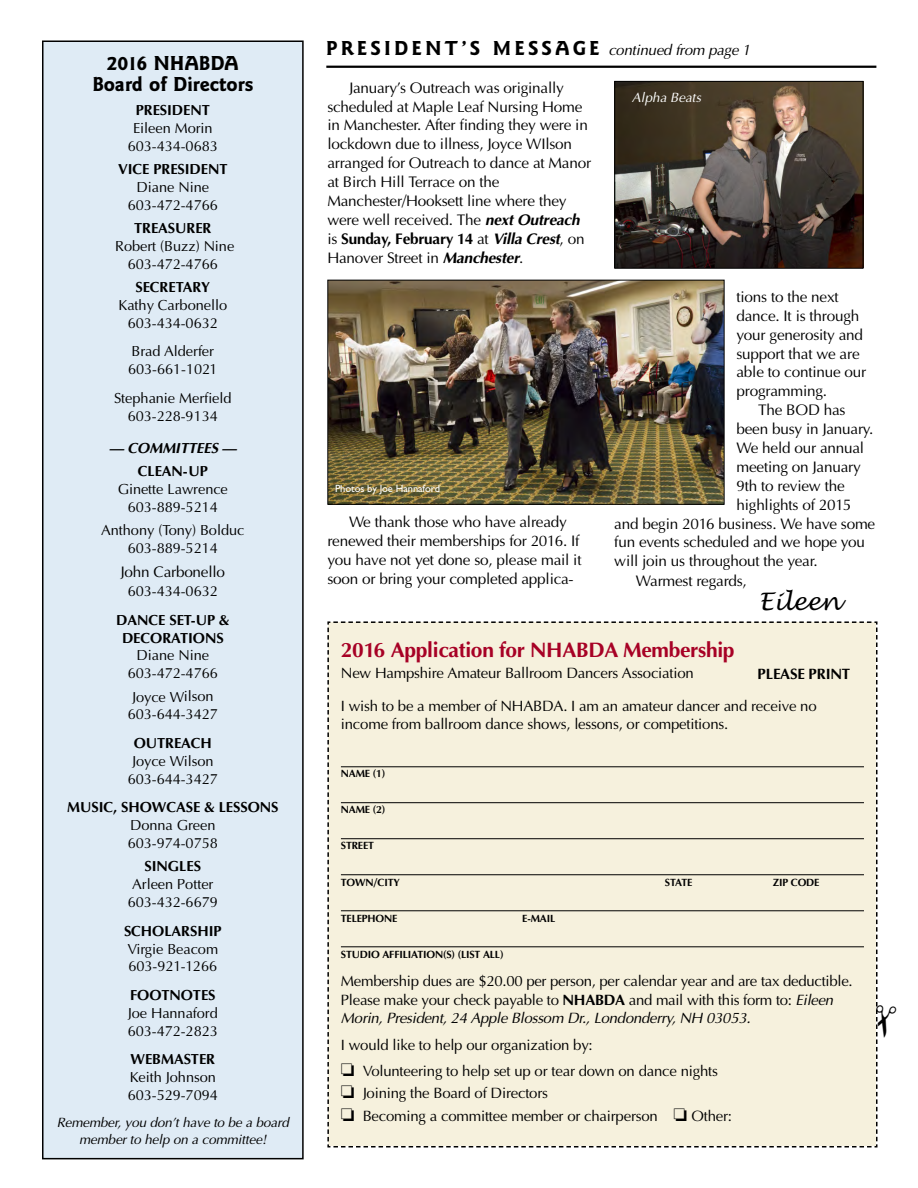
<style>
.page{position:relative;width:918px;height:1188px;background:#fff}
.page>*{position:absolute;margin:0;border:0;box-sizing:border-box;transform-origin:0 0}
.t1{font:24px "Lucida Handwriting";letter-spacing:-.015em;color:#000}
.t2{font:700 21px "Goudy Sans";letter-spacing:.15em;color:#000}
.t3{font:700 21px "Optima";letter-spacing:-.015em;color:#a70125}
.t4{font:700 21px/20.9px "Goudy Sans";letter-spacing:-.005em;color:#000;text-align:center}
.t5{font:15.3px/18.9px "Optima";letter-spacing:-.015em;color:#000}
.t6{font:15px/18.3px "Optima";letter-spacing:-.015em;color:#000}
.t7{font:700 15px "Optima";letter-spacing:-.015em;color:#000}
.t8{font:14.7px/17.9px "Optima";letter-spacing:-.005em;color:#000;text-align:center}
.t9{font:700 14.7px/17.9px "Optima";letter-spacing:-.005em;color:#000;text-align:center}
.t10{font:italic 700 14.7px "Optima";letter-spacing:-.005em;color:#000}
.t11{font:italic 13.5px/16.4px "Optima";letter-spacing:-.01em;color:#000;text-align:center}
.t12{font:italic 13.5px "Optima";color:#fff}
.t13{font:700 10.5px "Optima";letter-spacing:-.015em;color:#000}
.t14{font:10.5px "Gill Sans";letter-spacing:-.005em;color:#fff}
.s1{font-family:"Optima";font-weight:400;font-style:italic;font-size:15px}
.s2{font-weight:700;font-style:italic}
.s3{font-weight:700}
.s4{font-style:italic}
</style>
<div class="page">
<div style="left:43px;top:41px;width:260px;height:1118px;background:#dfebf5"></div>
<div style="left:42px;top:40px;width:262px;height:1119px;border:2px solid #000"></div>
<hr style="left:326px;top:66px;width:550px;height:2px;background:#000">
<img style="left:616px;top:83px;width:245px;height:184px">
<div style="left:614px;top:81px;width:249px;height:188px;border:1px solid #000"></div>
<img style="left:329px;top:282px;width:394px;height:221px">
<div style="left:327px;top:280px;width:398px;height:225px;border:1px solid #000"></div>
<div style="left:327px;top:621px;width:551px;height:527px;background:#f6f1dd"></div>
<h2 class="t4" style="left:92px;top:52px;width:163px">2016 NHABDA<br>Board of Directors</h2>
<p class="t9" style="left:136px;top:101px;width:76px">PRESIDENT</p>
<p class="t8" style="left:128px;top:119px;width:92px">Eileen Morin<br>603-434-0683</p>
<p class="t9" style="left:118px;top:160px;width:111px">VICE PRESIDENT</p>
<p class="t8" style="left:128px;top:178px;width:92px">Diane Nine<br>603-472-4766</p>
<p class="t9" style="left:134px;top:219px;width:79px">TREASURER</p>
<p class="t8" style="left:115px;top:237px;width:121px">Robert (Buzz) Nine<br>603-472-4766</p>
<p class="t9" style="left:135px;top:278px;width:76px">SECRETARY</p>
<p class="t8" style="left:119px;top:296px;width:110px">Kathy Carbonello<br>603-434-0632</p>
<p class="t8" style="left:128px;top:342px;width:91px;text-align:left">Brad Alderfer<br>603-661-1021</p>
<p class="t8" style="left:114px;top:389px;width:119px">Stephanie Merfield<br>603-228-9134</p>
<p class="t10" style="left:109px;top:439px;width:129px">— COMMITTEES —</p>
<p class="t9" style="left:138px;top:462px;width:72px">CLEAN-UP</p>
<p class="t8" style="left:118px;top:480px;width:112px">Ginette Lawrence<br>603-889-5214</p>
<p class="t8" style="left:101px;top:521px;width:145px">Anthony (Tony) Bolduc<br>603-889-5214</p>
<p class="t5" style="left:121px;top:562px;width:106px">John Carbonello</p>
<p class="t8" style="left:128px;top:582px;width:92px">603-434-0632</p>
<p class="t9" style="left:116px;top:611px;width:115px">DANCE SET-UP &amp;<br>DECORATIONS</p>
<p class="t8" style="left:128px;top:646px;width:92px">Diane Nine<br>603-472-4766</p>
<p class="t8" style="left:128px;top:688px;width:92px;text-align:left">Joyce Wilson<br>603-644-3427</p>
<p class="t9" style="left:134px;top:734px;width:80px">OUTREACH</p>
<p class="t8" style="left:128px;top:752px;width:92px;text-align:left">Joyce Wilson<br>603-644-3427</p>
<p class="t9" style="left:67px;top:798px;width:213px">MUSIC, SHOWCASE &amp; LESSONS</p>
<p class="t8" style="left:128px;top:816px;width:92px;text-align:left">Donna Green<br>603-974-0758</p>
<p class="t9" style="left:145px;top:857px;width:58px">SINGLES</p>
<p class="t8" style="left:128px;top:875px;width:92px">Arleen Potter<br>603-432-6679</p>
<p class="t9" style="left:124px;top:922px;width:99px">SCHOLARSHIP</p>
<p class="t8" style="left:127px;top:940px;width:92px;text-align:left">Virgie Beacom<br>603-921-1266</p>
<p class="t9" style="left:130px;top:986px;width:87px">FOOTNOTES</p>
<p class="t8" style="left:128px;top:1004px;width:92px;text-align:left">Joe Hannaford<br>603-472-2823</p>
<p class="t9" style="left:130px;top:1050px;width:86px">WEBMASTER</p>
<p class="t8" style="left:128px;top:1068px;width:92px;text-align:left">Keith Johnson<br>603-529-7094</p>
<p class="t11" style="left:57px;top:1114px;width:234px">Remember, you don’t have to be a board member to help on a committee!</p>
<h2 class="t2" style="left:326px;top:35px;width:426px">PRESIDENT’S MESSAGE <span class="s1">continued from page 1</span></h2>
<p class="t5" style="left:327px;top:78px;width:265px;text-indent:22px">January’s Outreach was originally scheduled at Maple Leaf Nursing Home in Manchester. After finding they were in lockdown due to illness, Joyce WIlson arranged for Outreach to dance at Manor at Birch Hill Terrace on the Manchester/Hooksett line where they were well received. The <span class="s2">next Outreach </span>is <span class="s3">Sunday, February 14</span> at <span class="s2">Villa Crest</span>, on Hanover Street in <span class="s2">Manchester</span>.</p>
<p class="t12" style="left:632px;top:90px;width:71px">Alpha Beats</p>
<p class="t5" style="left:737px;top:287px;width:131px">tions to the next dance. It is through your generosity and support that we are able to continue our programming.</p>
<p class="t5" style="left:758px;top:400px;width:89px">The BOD has</p>
<p class="t5" style="left:737px;top:419px;width:138px">been busy in January.</p>
<p class="t5" style="left:737px;top:438px;width:129px">We held our annual</p>
<p class="t5" style="left:737px;top:457px;width:126px">meeting on January</p>
<p class="t5" style="left:737px;top:476px;width:110px">9th to review the</p>
<p class="t5" style="left:737px;top:495px;width:116px">highlights of 2015</p>
<p class="t5" style="left:614px;top:514px;width:262px">and begin 2016 business. We have some</p>
<p class="t5" style="left:614px;top:533px;width:252px">fun events scheduled and we hope you</p>
<p class="t5" style="left:614px;top:552px;width:205px">will join us throughout the year.</p>
<p class="t5" style="left:636px;top:571px;width:113px">Warmest regards,</p>
<h1 class="t1" style="left:759px;top:592px;width:82px">Eileen</h1>
<h2 class="t3" style="left:341px;top:638px;width:395px">2016 Application for NHABDA Membership</h2>
<p class="t6" style="left:341px;top:657px;width:477px;line-height:32.7px">New Hampshire Amateur Ballroom Dancers Association<br>I wish to be a member of NHABDA. I am an amateur dancer and receive no</p>
<p class="t6" style="left:341px;top:715px;width:389px">income from ballroom dance shows, lessons, or competitions.</p>
<p class="t13" style="left:341px;top:768px;width:46px">NAME (1)</p>
<p class="t13" style="left:341px;top:804px;width:46px">NAME (2)</p>
<p class="t13" style="left:341px;top:840px;width:35px">STREET</p>
<p class="t13" style="left:341px;top:876px;width:60px">TOWN/CITY</p>
<p class="t13" style="left:665px;top:876px;width:29px">STATE</p>
<p class="t13" style="left:773px;top:876px;width:48px">ZIP CODE</p>
<p class="t13" style="left:341px;top:912px;width:58px">TELEPHONE</p>
<p class="t13" style="left:522px;top:912px;width:35px">E-MAIL</p>
<p class="t13" style="left:341px;top:948px;width:164px">STUDIO AFFILIATION(S) (LIST ALL)</p>
<p class="t6" style="left:341px;top:972px;width:513px">Membership dues are $20.00 per person, per calendar year and are tax deductible.<br>Please make your check payable to <span class="s3">NHABDA</span> and mail with this form to: <span class="s4">Eileen<br>Morin, President, 24 Apple Blossom Dr., Londonderry, NH 03053.</span></p>
<p class="t6" style="left:341px;top:1032px;width:379px;line-height:25.8px">I would like to help our organization by:<br>❏ Volunteering to help set up or tear down on dance nights</p>
<p class="t6" style="left:341px;top:1082px;width:393px;line-height:22.5px">❏ Joining the Board of Directors<br>❏ Becoming a committee member or chairperson ❏ Other:</p>
<p class="t14" style="left:335px;top:484px;width:107px">Photos by Joe Hannaford</p>
<p class="t5" style="left:327px;top:513px;width:256px;text-align:center">We thank those who have already renewed their memberships for 2016. If you have not yet done so, please mail it soon or bring your completed applica-</p>
<p class="t7" style="left:758px;top:665px;width:94px">PLEASE PRINT</p>
</div>
